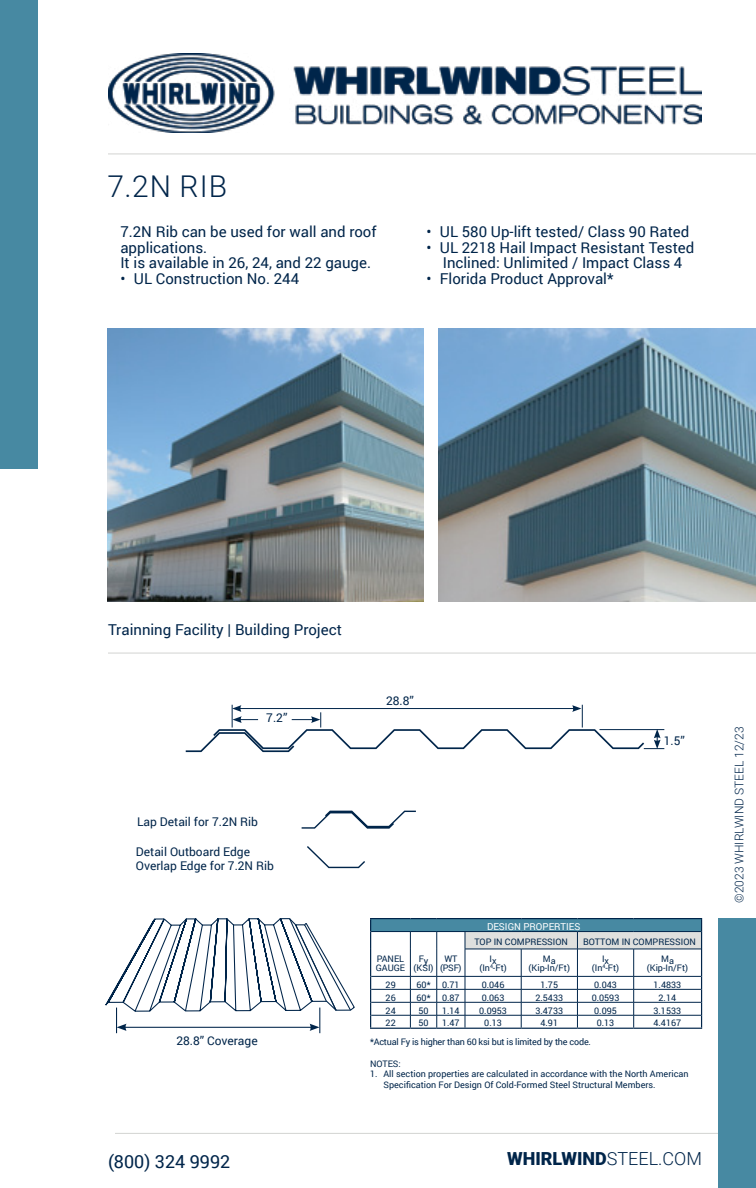
<style>
.page{position:relative;width:756px;height:1188px;background:#fff}
.page>*{position:absolute;margin:0;border:0;box-sizing:border-box;transform-origin:0 0}
.t1{font:300 30px "Roboto";color:#00254a}
.t2{font:900 18px "Roboto";color:#00254a}
.t3{font:18px "Roboto";color:#00254a}
.t4{font:15px/15.8px "Roboto";color:#00254a}
.t5{font:12px/14.4px "Roboto";color:#00254a}
.t6{font:300 12px "Roboto";color:#00254a}
.t7{font:9.6px "Roboto";color:#fff}
.t8{font:9px/7.8px "Roboto";color:#00254a;text-align:center}
.t9{font:9px "Roboto";letter-spacing:-.02em;color:#00254a}
.s1{font-weight:300}
</style>
<div class="page">
<img style="left:108px;top:54px;width:594px;height:78px">
<div style="left:371px;top:919px;width:331px;height:13px;background:#4789a2"></div>
<hr style="left:370px;top:918px;width:40px;height:1px;background:#00254a">
<hr style="left:371px;top:931px;width:39px;height:1px;background:#00254a">
<hr style="left:371px;top:976px;width:39px;height:1px;background:#00254a">
<hr style="left:371px;top:989px;width:39px;height:1px;background:#00254a">
<hr style="left:371px;top:1002px;width:39px;height:1px;background:#00254a">
<hr style="left:371px;top:1015px;width:39px;height:1px;background:#00254a">
<svg style="left:370px;top:919px;width:1px;height:109px"></svg>
<hr style="left:370px;top:1028px;width:40px;height:1px;background:#00254a">
<svg style="left:410px;top:918px;width:292px;height:111px"></svg>
<hr style="left:465px;top:1028px;width:56px;height:1px;background:#00254a">
<hr style="left:521px;top:1028px;width:56px;height:1px;background:#00254a">
<hr style="left:577px;top:1028px;width:57px;height:1px;background:#00254a">
<hr style="left:634px;top:1028px;width:68px;height:1px;background:#00254a">
<hr style="left:108px;top:653px;width:648px;height:1px;background:#d7d8d6">
<hr style="left:108px;top:153px;width:648px;height:1px;background:#d7d8d6">
<hr style="left:115px;top:1133px;width:641px;height:1px;background:#d7d8d6">
<div style="left:718px;top:918px;width:38px;height:270px;background:#4789a2"></div>
<div style="left:0;top:0;width:38px;height:469px;background:#4789a2"></div>
<img style="left:108px;top:328px;width:315px;height:274px">
<img style="left:438px;top:328px;width:318px;height:274px">
<svg style="left:105px;top:918px;width:250px;height:115px"></svg>
<svg style="left:301px;top:810px;width:115px;height:59px"></svg>
<svg style="left:186px;top:705px;width:478px;height:47px"></svg>
<h1 class="t1" style="left:107px;top:165px;width:121px">7.2N RIB</h1>
<h3 class="t4" style="left:120px;top:223px;width:258px">7.2N Rib can be used for wall and roof applications.<br>It is available in 26, 24, and 22 gauge.</h3>
<h3 class="t4" style="left:120px;top:270px;width:180px">• UL Construction No. 244</h3>
<h3 class="t4" style="left:426px;top:223px;width:264px">• UL 580 Up-lift tested/ Class 90 Rated</h3>
<h3 class="t4" style="left:426px;top:239px;width:269px;text-align:center">• UL 2218 Hail Impact Resistant Tested<br>Inclined: Unlimited / Impact Class 4</h3>
<h3 class="t4" style="left:426px;top:270px;width:189px">• Florida Product Approval*</h3>
<h3 class="t4" style="left:108px;top:621px;width:235px">Trainning Facility | Building Project</h3>
<h3 class="t5" style="left:266px;top:710px;width:23px">7.2”</h3>
<h3 class="t5" style="left:137px;top:814px;width:123px">Lap Detail for 7.2N Rib</h3>
<h3 class="t5" style="left:136px;top:844px;width:140px">Detail Outboard Edge<br>Overlap Edge for 7.2N Rib</h3>
<h3 class="t5" style="left:176px;top:1033px;width:83px">28.8” Coverage</h3>
<h3 class="t5" style="left:386px;top:693px;width:29px">28.8”</h3>
<h3 class="t5" style="left:664px;top:733px;width:23px">1.5”</h3>
<p class="t8" style="left:376px;top:954px;width:31px;line-height:9px;text-align:left">PANEL<br>GAUGE</p>
<p class="t8" style="left:414px;top:956px;width:21px">Fy (KSI)</p>
<p class="t8" style="left:440px;top:954px;width:23px;line-height:9px">WT (PSF)</p>
<p class="t7" style="left:487px;top:920px;width:95px">DESIGN PROPERTIES</p>
<p class="t8" style="left:474px;top:938px;width:95px">TOP IN COMPRESSION</p>
<p class="t8" style="left:583px;top:938px;width:114px">BOTTOM IN COMPRESSION</p>
<p class="t8" style="left:479px;top:956px;width:29px">Ix (In<sup>4</sup>-Ft)</p>
<p class="t8" style="left:529px;top:956px;width:43px">Ma (Kip-In/Ft)</p>
<p class="t8" style="left:592px;top:956px;width:29px">Ix (In<sup>4</sup>-Ft)</p>
<p class="t8" style="left:647px;top:956px;width:43px">Ma (Kip-In/Ft)</p>
<p class="t8" style="left:386px;top:980px;width:12px">29</p>
<p class="t8" style="left:417px;top:980px;width:16px">60*</p>
<p class="t8" style="left:442px;top:980px;width:19px">0.71</p>
<p class="t8" style="left:482px;top:980px;width:24px">0.046</p>
<p class="t8" style="left:541px;top:980px;width:19px">1.75</p>
<p class="t8" style="left:594px;top:980px;width:24px">0.043</p>
<p class="t8" style="left:654px;top:980px;width:29px">1.4833</p>
<p class="t8" style="left:386px;top:993px;width:12px">26</p>
<p class="t8" style="left:417px;top:993px;width:16px">60*</p>
<p class="t8" style="left:442px;top:993px;width:19px">0.87</p>
<p class="t8" style="left:482px;top:993px;width:24px">0.063</p>
<p class="t8" style="left:535px;top:993px;width:29px">2.5433</p>
<p class="t8" style="left:592px;top:993px;width:29px">0.0593</p>
<p class="t8" style="left:659px;top:993px;width:19px">2.14</p>
<p class="t8" style="left:386px;top:1006px;width:12px">24</p>
<p class="t8" style="left:418px;top:1006px;width:12px">50</p>
<p class="t8" style="left:442px;top:1006px;width:19px">1.14</p>
<p class="t8" style="left:479px;top:1006px;width:29px">0.0953</p>
<p class="t8" style="left:535px;top:1006px;width:29px">3.4733</p>
<p class="t8" style="left:594px;top:1006px;width:24px">0.095</p>
<p class="t8" style="left:654px;top:1006px;width:29px">3.1533</p>
<p class="t8" style="left:386px;top:1019px;width:12px">22</p>
<p class="t8" style="left:418px;top:1019px;width:12px">50</p>
<p class="t8" style="left:442px;top:1019px;width:19px">1.47</p>
<p class="t8" style="left:484px;top:1019px;width:19px">0.13</p>
<p class="t8" style="left:541px;top:1019px;width:19px">4.91</p>
<p class="t8" style="left:597px;top:1019px;width:19px">0.13</p>
<p class="t8" style="left:654px;top:1019px;width:29px">4.4167</p>
<p class="t9" style="left:370px;top:1035px;width:223px">*Actual Fy is higher than 60 ksi but is limited by the code.</p>
<p class="t8" style="left:370px;top:1059px;width:32px">NOTES:</p>
<p class="t8" style="left:384px;top:1068px;width:307px;line-height:10.8px;text-align:left;text-indent:-14px">1. All section properties are calculated in accordance with the North American<br>Specification For Design Of Cold-Formed Steel Structural Members.</p>
<h2 class="t3" style="left:108px;top:1149px;width:124px">(800) 324 9992</h2>
<h2 class="t2" style="left:507px;top:1146px;width:196px">WHIRLWIND<span class="s1">STEEL.COM</span></h2>
<h3 class="t6" style="left:731px;top:903px;width:178px;rotate:-90deg">©2023 WHIRLWIND STEEL 12/23</h3>
</div>
